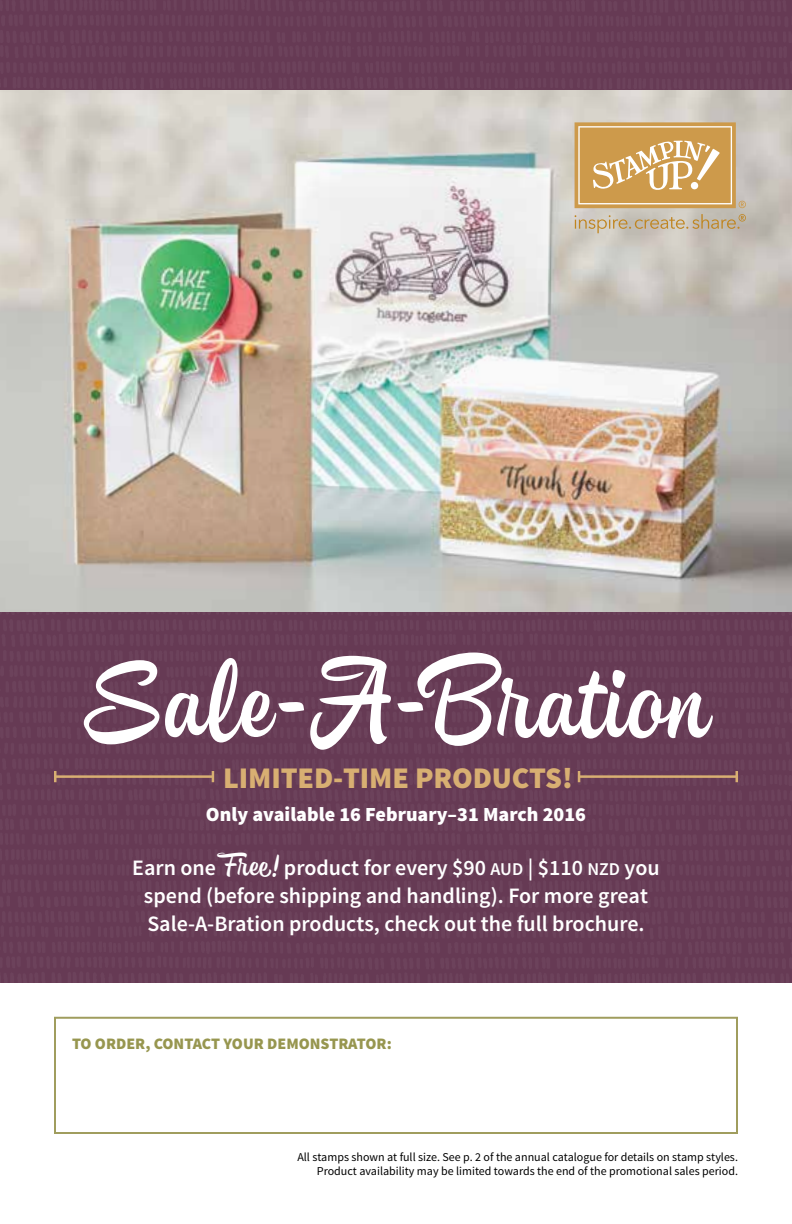
<style>
.page{position:relative;width:792px;height:1224px;background:#fff}
.page>*{position:absolute;margin:0;border:0;box-sizing:border-box;transform-origin:0 0}
.t1{font:109.4px "Hollie Script Pro";color:#fff}
.t2{font:900 30px "Source Sans Pro";letter-spacing:-.005em;color:#d8af72}
.t3{font:600 22px/28px "Source Sans Pro";color:#fff;text-align:center}
.t4{font:900 20px "Source Sans Pro";color:#fff}
.t5{font:900 16px "Source Sans Pro";color:#97964f}
.t6{font:12px/14.4px "Source Sans Pro";color:#000;text-align:right}
.s1{font-family:"Hollie Script Pro";font-weight:400;font-size:32px}
.s2{font-size:18px}
</style>
<div class="page">
<img style="left:0;top:295px;width:792px;height:687px">
<div style="left:54px;top:1017px;width:684px;height:117px;border:2px solid #a09d5e"></div>
<img style="left:0;top:0;width:792px;height:295px">
<hr style="left:579px;top:775px;width:158px;height:3px;background:#d8af72">
<svg style="left:578px;top:771px;width:2px;height:11px"></svg>
<svg style="left:736px;top:771px;width:2px;height:11px"></svg>
<hr style="left:55px;top:775px;width:158px;height:3px;background:#d8af72">
<svg style="left:54px;top:771px;width:2px;height:11px"></svg>
<svg style="left:212px;top:771px;width:2px;height:11px"></svg>
<svg style="left:575px;top:122px;width:171px;height:86px;background:#d5ad6f"></svg>
<svg style="left:575px;top:214px;width:171px;height:19px;background:#c6b8a1"></svg>
<h1 class="t1" style="left:81px;top:634px;width:632px">Sale-A-Bration</h1>
<h2 class="t2" style="left:223px;top:758px;width:351px">LIMITED-TIME PRODUCTS!</h2>
<h3 class="t4" style="left:206px;top:801px;width:382px">Only available 16 February–31 March 2016</h3>
<h3 class="t3" style="left:132px;top:855px;width:529px">Earn one <span class="s1">Free!</span> product for every $90 <span class="s2">AUD</span> | $110 <span class="s2">NZD</span> you spend (before shipping and handling). For more great<br>Sale-A-Bration products, check out the full brochure.</h3>
<h3 class="t5" style="left:72px;top:1033px;width:321px">TO ORDER, CONTACT YOUR DEMONSTRATOR:</h3>
<p class="t6" style="left:297px;top:1150px;width:442px">All stamps shown at full size. See p. 2 of the annual catalogue for details on stamp styles.<br>Product availability may be limited towards the end of the promotional sales period.</p>
</div>
